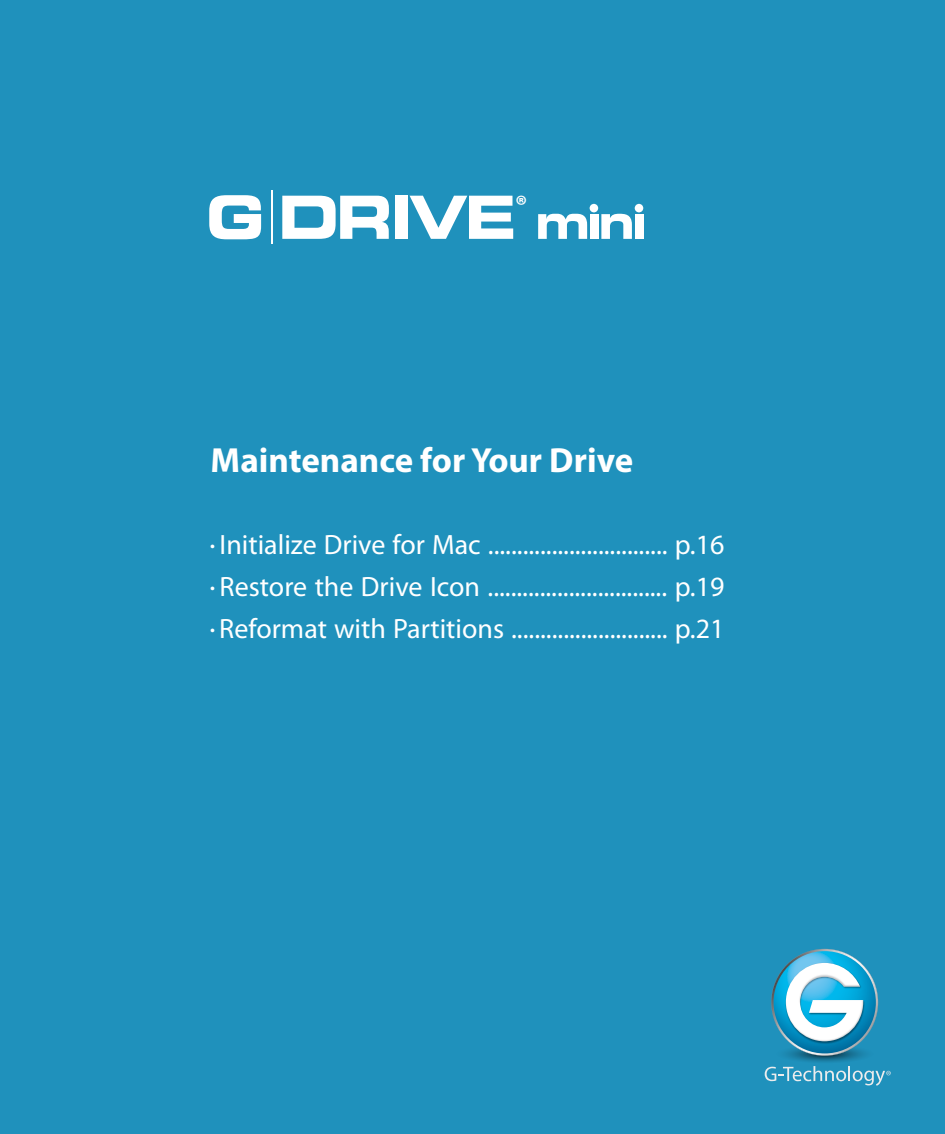
<style>
.page{position:relative;width:945px;height:1134px;background:#1f91bc}
.page>*{position:absolute;margin:0;border:0;box-sizing:border-box;transform-origin:0 0}
.t1{font:59.68px "Eurostile Bold Extended Two";letter-spacing:-.05em;color:#fff;scale:.92 1}
.t2{font:700 35px "Myriad Pro";color:#fff}
.t3{font:28px "Myriad Pro";color:#fff}
.s1{font-size:17.5px}
</style>
<div class="page">
<svg style="left:765px;top:949px;width:126px;height:137px"></svg>
<svg style="left:538px;top:214px;width:49px;height:25px"></svg>
<div style="left:590px;top:214px;width:8px;height:25px;background:#fff"></div>
<svg style="left:601px;top:214px;width:31px;height:25px"></svg>
<div style="left:635px;top:214px;width:9px;height:25px;background:#fff"></div>
<div style="left:590px;top:204px;width:8px;height:8px;background:#fff;border-radius:50%"></div>
<div style="left:635px;top:204px;width:8px;height:8px;background:#fff;border-radius:50%"></div>
<hr style="left:271px;top:190px;width:1px;height:54px;background:#fff">
<h1 class="t1" style="left:206px;top:175px;width:351px">G DRIVE<sup>®</sup></h1>
<p class="t2" style="left:211px;top:437px;width:424px">Maintenance for Your Drive</p>
<p class="t3" style="left:210px;top:527px;width:516px"><span class="s1">•</span> Initialize Drive for Mac ............................... p.16</p>
<p class="t3" style="left:210px;top:569px;width:516px"><span class="s1">•</span> Restore the Drive Icon ............................... p.19</p>
<p class="t3" style="left:210px;top:611px;width:516px"><span class="s1">•</span> Reformat with Partitions ........................... p.21</p>
</div>
